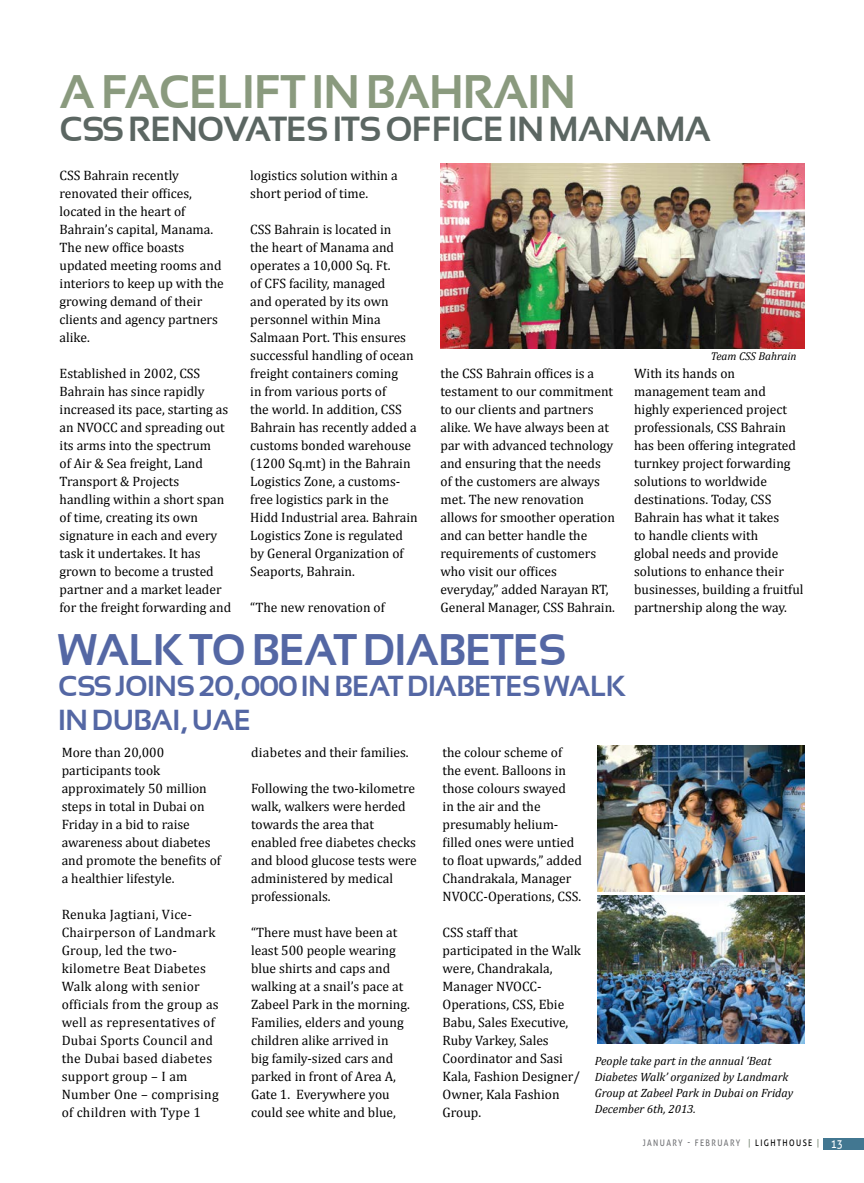
<style>
.page{position:relative;width:864px;height:1183px;background:#fff}
.page>*{position:absolute;margin:0;border:0;box-sizing:border-box;transform-origin:0 0}
.t1{font:700 46.8px "Sansation";letter-spacing:-.02em;color:#8a9a7e}
.t2{font:700 43.95px "Sansation";letter-spacing:-.02em;color:#5467a4}
.t3{font:700 34.65px "Sansation";letter-spacing:-.02em;color:#5b6662}
.t4{font:700 28.8px/33.8px "Sansation";letter-spacing:-.02em;color:#5467a4}
.t5{font:13.65px/18px "Cambria";color:#000}
.t6{font:13.65px/18px "Cambria";letter-spacing:.02em;color:#000}
.t7{font:italic 12px/15.8px "Cambria";color:#000}
.t8{font:italic 11.4px "Cambria";color:#000}
.t9{font:9px "Aller";letter-spacing:.18em;color:#717275;scale:.85 1}
.s1{color:#748370}
.s2{color:#000}
.s3{font-size:12px;color:#fff}
</style>
<div class="page">
<div style="left:823px;top:1137px;width:40px;height:11px;background:#427791"></div>
<img style="left:440px;top:164px;width:364px;height:185px">
<img style="left:597px;top:745px;width:207px;height:146px">
<img style="left:597px;top:895px;width:207px;height:147px">
<h1 class="t1" style="left:60px;top:65px;width:517px">A FACELIFT IN BAHRAIN</h1>
<h3 class="t3" style="left:60px;top:109px;width:652px">CSS RENOVATES ITS OFFICE IN MANAMA</h3>
<p class="t5" style="left:250px;top:166px;width:149px">logistics solution within a short period of time.</p>
<p class="t5" style="left:250px;top:220px;width:169px">CSS Bahrain is located in<br>the heart of Manama and operates a 10,000 Sq. Ft.<br>of CFS facility, managed<br>and operated by its own personnel within Mina<br>Salmaan Port. This ensures successful handling of ocean freight containers coming<br>in from various ports of<br>the world. In addition, CSS<br>Bahrain has recently added a customs bonded warehouse (1200 Sq.mt) in the Bahrain<br>Logistics Zone, a customs&shy;free logistics park in the<br>Hidd Industrial area. Bahrain<br>Logistics Zone is regulated by General Organization of<br>Seaports, Bahrain.</p>
<p class="t5" style="left:250px;top:598px;width:136px">“The new renovation of</p>
<p class="t5" style="left:60px;top:166px;width:165px">CSS Bahrain recently renovated their offices, located in the heart of<br>Bahrain’s capital, Manama.<br>The new office boasts updated meeting rooms and interiors to keep up with the growing demand of their clients and agency partners alike.</p>
<p class="t5" style="left:60px;top:364px;width:173px">Established in 2002, CSS<br>Bahrain has since rapidly increased its pace, starting as an NVOCC and spreading out its arms into the spectrum<br>of Air &amp; Sea freight, Land<br>Transport &amp; Projects handling within a short span of time, creating its own signature in each and every task it undertakes. It has grown to become a trusted partner and a market leader for the freight forwarding and</p>
<p class="t8" style="left:710px;top:349px;width:87px">Team CSS Bahrain</p>
<p class="t5" style="left:440px;top:364px;width:176px">the CSS Bahrain offices is a testament to our commitment to our clients and partners alike. We have always been at par with advanced technology and ensuring that the needs of the customers are always met. The new renovation allows for smoother operation and can better handle the requirements of customers who visit our offices everyday,” added Narayan RT,<br>General Manager, CSS Bahrain.</p>
<p class="t5" style="left:634px;top:364px;width:171px">With its hands on management team and highly experienced project professionals, CSS Bahrain has been offering integrated turnkey project forwarding solutions to worldwide destinations. Today, CSS<br>Bahrain has what it takes<br>to handle clients with<br>global needs and provide solutions to enhance their businesses, building a fruitful partnership along the way.</p>
<h2 class="t2" style="left:58px;top:624px;width:509px">WALK TO BEAT DIABETES</h2>
<h3 class="t4" style="left:58px;top:668px;width:569px">CSS JOINS 20,000 IN BEAT DIABETES WALK<br>IN DUBAI, UAE</h3>
<p class="t5" style="left:62px;top:742px;width:161px">More than 20,000 participants took approximately 50 million steps in total in Dubai on<br>Friday in a bid to raise awareness about diabetes and promote the benefits of a healthier lifestyle.</p>
<p class="t6" style="left:62px;top:904px;width:158px">Renuka Jagtiani, Vice-<br>Chairperson of Landmark<br>Group, led the two&shy;kilometre Beat Diabetes<br>Walk along with senior officials from the group as well as representatives of<br>Dubai Sports Council and the Dubai based diabetes support group – I am<br>Number One – comprising of children with Type 1</p>
<p class="t5" style="left:251px;top:742px;width:159px">diabetes and their families.</p>
<p class="t5" style="left:251px;top:778px;width:167px">Following the two-kilometre walk, walkers were herded towards the area that enabled free diabetes checks and blood glucose tests were administered by medical professionals.</p>
<p class="t5" style="left:251px;top:922px;width:160px">“There must have been at least 500 people wearing blue shirts and caps and walking at a snail’s pace at<br>Zabeel Park in the morning.<br>Families, elders and young children alike arrived in<br>big family-sized cars and parked in front of Area A,<br>Gate 1. Everywhere you could see white and blue,</p>
<p class="t5" style="left:442px;top:742px;width:141px">the colour scheme of the event. Balloons in those colours swayed<br>in the air and the presumably helium&shy;filled ones were untied to float upwards,” added<br>Chandrakala, Manager<br>NVOCC-Operations, CSS.</p>
<p class="t5" style="left:442px;top:922px;width:140px">CSS staff that participated in the Walk were, Chandrakala,<br>Manager NVOCC-<br>Operations, CSS, Ebie<br>Babu, Sales Executive,<br>Ruby Varkey, Sales<br>Coordinator and Sasi<br>Kala, Fashion Designer/<br>Owner, Kala Fashion<br>Group.</p>
<p class="t7" style="left:594px;top:1052px;width:200px">People take part in the annual ‘Beat<br>Diabetes Walk’ organized by Landmark<br>Group at Zabeel Park in Dubai on Friday<br>December 6th, 2013.</p>
<p class="t9" style="left:642px;top:1137px;width:237px">JANUARY - FEBRUARY <span class="s1">|</span> <span class="s2">LIGHTHOUSE</span> <span class="s1">|</span> <span class="s3">13</span></p>
</div>
